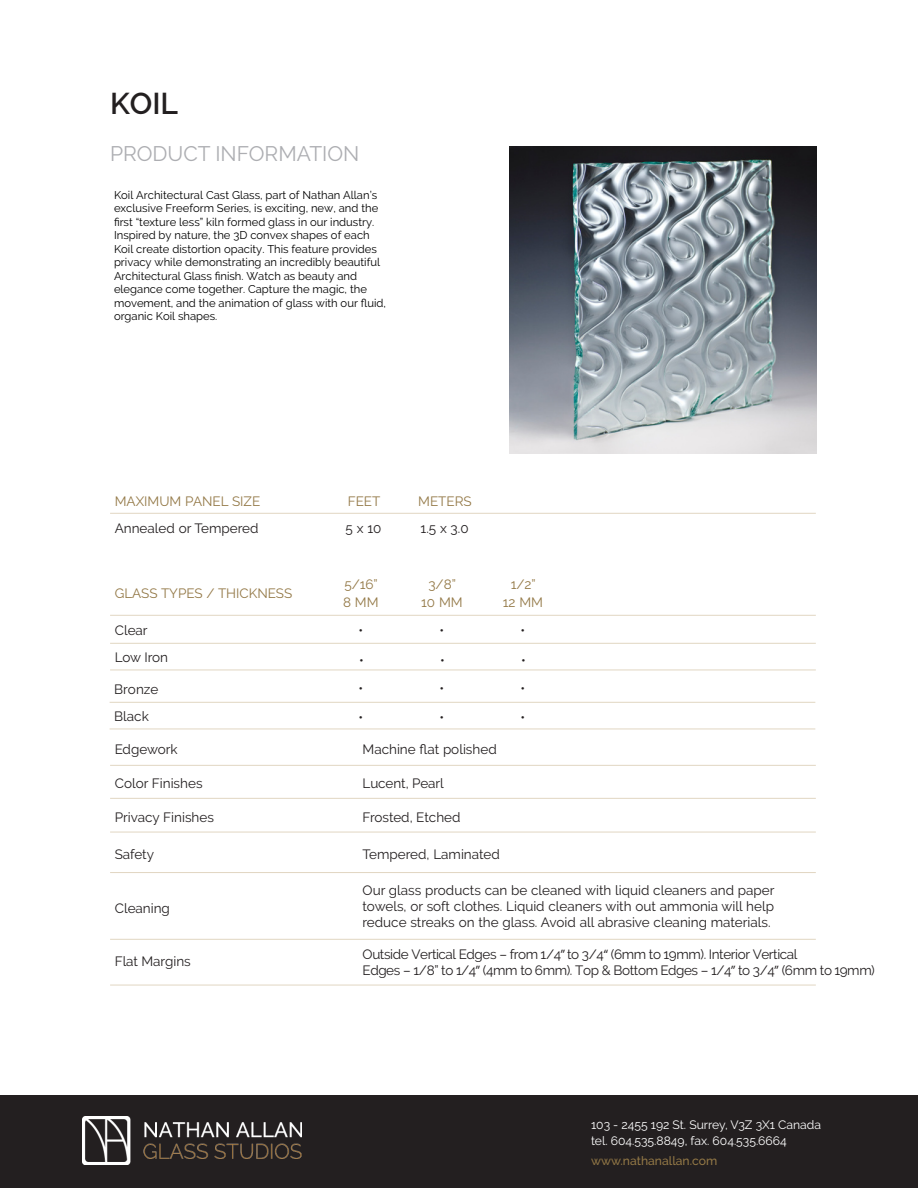
<style>
.page{position:relative;width:918px;height:1188px;background:#fff}
.page>*{position:absolute;margin:0;border:0;box-sizing:border-box;transform-origin:0 0}
.t1{font:600 30px "Raleway";color:#231f20}
.t2{font:21px "Raleway";color:#adaeb2}
.t3{font:13.5px/16.2px "Raleway";color:#231f20;text-align:justify}
.t4{font:13.5px/16.2px "Raleway";letter-spacing:-.03em;color:#231f20}
.t5{font:13.5px/18px "Raleway";color:#937846;text-align:center}
.t6{font:12.15px/16.5px "Raleway";color:#fff}
.t7{font:500 12.15px "Raleway";color:#937846}
.t8{font:11.25px/13.5px "Raleway";color:#000}
.s1{font-family:"Myriad Pro"}
</style>
<div class="page">
<img style="left:509px;top:146px;width:308px;height:308px">
<div style="left:0;top:1095px;width:918px;height:93px;background:#231f20"></div>
<img style="left:83px;top:1117px;width:219px;height:48px">
<hr style="left:110px;top:615px;width:706px;height:1px;background:#e1d6c2">
<hr style="left:110px;top:513px;width:706px;height:1px;background:#e1d6c2">
<hr style="left:110px;top:643px;width:706px;height:1px;background:#e1d6c2">
<hr style="left:110px;top:670px;width:706px;height:1px;background:#e1d6c2">
<hr style="left:110px;top:765px;width:706px;height:1px;background:#e1d6c2">
<hr style="left:110px;top:798px;width:706px;height:1px;background:#e1d6c2">
<hr style="left:110px;top:832px;width:706px;height:1px;background:#e1d6c2">
<hr style="left:110px;top:872px;width:706px;height:1px;background:#e1d6c2">
<hr style="left:110px;top:939px;width:706px;height:1px;background:#e1d6c2">
<hr style="left:110px;top:985px;width:706px;height:1px;background:#e1d6c2">
<hr style="left:110px;top:702px;width:705px;height:1px;background:#e1d6c2">
<hr style="left:110px;top:729px;width:705px;height:1px;background:#e1d6c2">
<h1 class="t1" style="left:110px;top:86px;width:70px">KOIL</h1>
<h2 class="t2" style="left:110px;top:142px;width:251px">PRODUCT INFORMATION</h2>
<p class="t8" style="left:114px;top:188px;width:274px">Koil Architectural Cast Glass, part of Nathan Allan’s exclusive Freeform Series, is exciting, new, and the first “texture less” kiln formed glass in our industry.<br>Inspired by nature, the 3D convex shapes of each Koil create distortion opacity. This feature provides privacy while demonstrating an incredibly beautiful Architectural Glass finish. Watch as beauty and elegance come together. Capture the magic, the movement, and the animation of glass with our fluid, organic Koil shapes.</p>
<p class="t5" style="left:115px;top:493px;width:147px">MAXIMUM PANEL SIZE</p>
<p class="t5" style="left:348px;top:493px;width:34px">FEET</p>
<p class="t5" style="left:418px;top:493px;width:55px">METERS</p>
<p class="t3" style="left:115px;top:521px;width:145px">Annealed or Tempered</p>
<p class="t3" style="left:346px;top:521px;width:37px">5x10</p>
<p class="t3" style="left:421px;top:521px;width:50px">1.5 x 3.0</p>
<p class="t5" style="left:115px;top:584px;width:179px">GLASS TYPES / THICKNESS</p>
<p class="t5" style="left:343px;top:575px;width:37px;text-align:left">5/16”<br>8 MM</p>
<p class="t5" style="left:421px;top:575px;width:43px">3/8”<br>10 MM</p>
<p class="t5" style="left:503px;top:575px;width:42px">1/2”<br>12 MM</p>
<p class="t3" style="left:115px;top:622px;width:34px">Clear</p>
<p class="t3" style="left:359px;top:622px;width:6px">•</p>
<p class="t3" style="left:440px;top:622px;width:6px">•</p>
<p class="t3" style="left:521px;top:622px;width:6px">•</p>
<p class="t3" style="left:115px;top:649px;width:55px">Low Iron</p>
<p class="t3" style="left:359px;top:652px;width:6px">•</p>
<p class="t3" style="left:440px;top:652px;width:6px">•</p>
<p class="t3" style="left:521px;top:652px;width:6px">•</p>
<p class="t3" style="left:359px;top:680px;width:6px">•</p>
<p class="t3" style="left:440px;top:680px;width:6px">•</p>
<p class="t3" style="left:521px;top:680px;width:6px">•</p>
<p class="t3" style="left:359px;top:709px;width:6px">•</p>
<p class="t3" style="left:440px;top:709px;width:6px">•</p>
<p class="t3" style="left:521px;top:709px;width:6px">•</p>
<p class="t3" style="left:114px;top:675px;width:46px;line-height:27px">Bronze<br>Black</p>
<p class="t3" style="left:115px;top:741px;width:65px">Edgework</p>
<p class="t3" style="left:363px;top:741px;width:136px">Machine flat polished</p>
<p class="t3" style="left:115px;top:775px;width:89px">Color Finishes</p>
<p class="t3" style="left:363px;top:775px;width:83px">Lucent, Pearl</p>
<p class="t3" style="left:115px;top:809px;width:101px">Privacy Finishes</p>
<p class="t3" style="left:363px;top:809px;width:99px">Frosted, Etched</p>
<p class="t3" style="left:115px;top:846px;width:41px">Safety</p>
<p class="t3" style="left:363px;top:846px;width:139px">Tempered, Laminated</p>
<p class="t3" style="left:115px;top:900px;width:57px">Cleaning</p>
<p class="t3" style="left:363px;top:882px;width:414px">Our glass products can be cleaned with liquid cleaners and paper towels, or soft clothes. Liquid cleaners with out ammonia will help reduce streaks on the glass. Avoid all abrasive cleaning materials.</p>
<p class="t3" style="left:115px;top:954px;width:78px">Flat Margins</p>
<p class="t4" style="left:363px;top:946px;width:514px">Outside Vertical Edges – from 1/4<span class="s1">”</span> to 3/4<span class="s1">“</span> (6mm to 19mm). Interior Vertical<br>Edges – 1/8” to 1/4<span class="s1">”</span> (4mm to 6mm). Top &amp; Bottom Edges – 1/4<span class="s1">”</span> to 3/4<span class="s1">”</span> (6mm to 19mm)</p>
<p class="t6" style="left:591px;top:1116px;width:231px">103 - 2455 192 St. Surrey, V3Z 3X1 Canada tel. 604.535.8849, fax. 604.535.6664</p>
<p class="t7" style="left:591px;top:1153px;width:128px">www.nathanallan.com</p>
</div>
